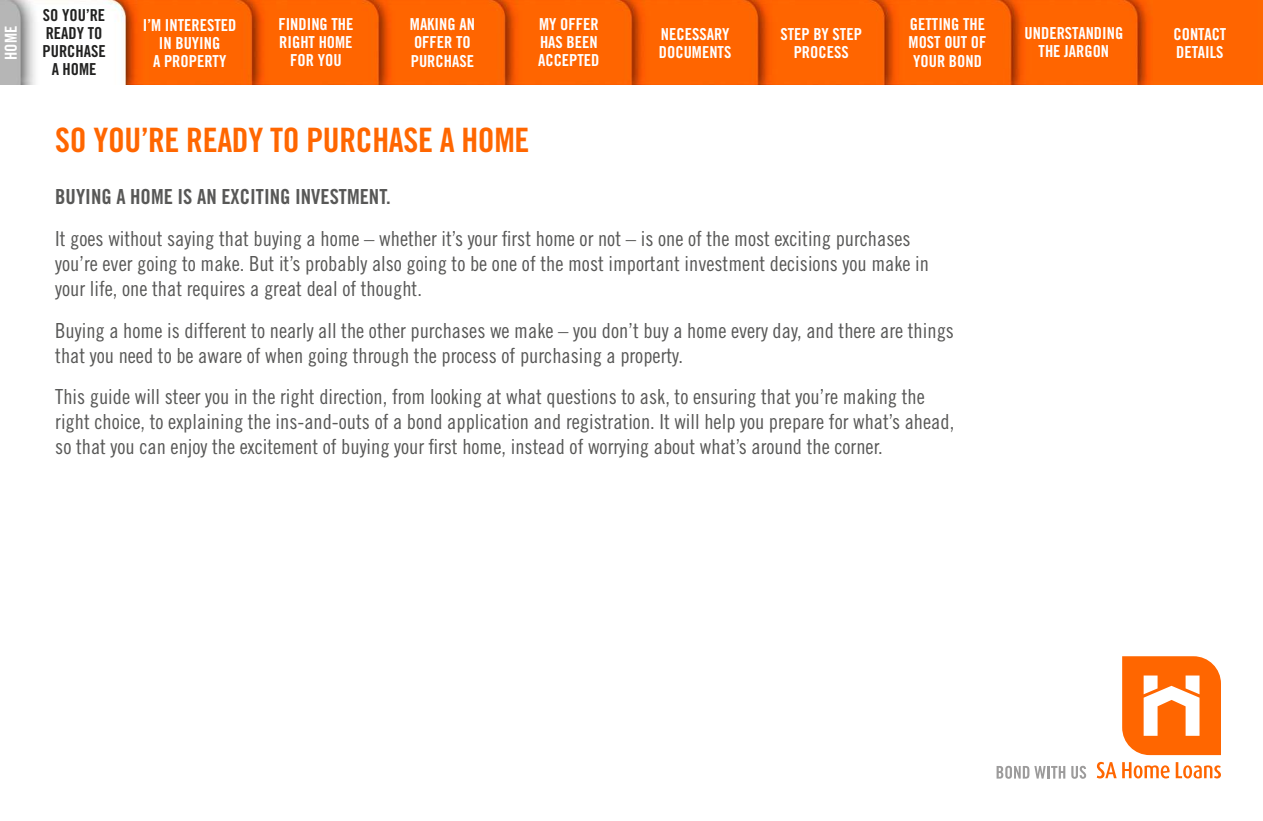
<style>
.page{position:relative;width:1263px;height:821px;background:#fff}
.page>*{position:absolute;margin:0;border:0;box-sizing:border-box;transform-origin:0 0}
.t1{font:33.6px "Trade Gothic LT Std Bd Cn 20";letter-spacing:-.01em;color:#f60}
.t2{font:20.7px/24.9px "Trade Gothic LT Std Cn 18";color:#585857}
.t3{font:20.7px "Trade Gothic LT Std Bd Cn 20";color:#585857}
.t4{font:16.5px/18px "Trade Gothic LT Std Bd Cn 20";color:#fff;text-align:center}
.t5{font:16.5px/18px "Trade Gothic LT Std Bd Cn 20";color:#222221;text-align:center}
</style>
<div class="page">
<img style="left:0;top:0;width:1263px;height:85px">
<svg style="left:1097px;top:762px;width:73px;height:16px"></svg>
<svg style="left:1176px;top:762px;width:45px;height:16px"></svg>
<svg style="left:1122px;top:656px;width:99px;height:99px"></svg>
<svg style="left:996px;top:765px;width:69px;height:13px"></svg>
<svg style="left:1071px;top:765px;width:15px;height:13px"></svg>
<p class="t4" style="left:2px;top:60px;width:35px;rotate:-90deg">HOME</p>
<p class="t5" style="left:42px;top:6px;width:65px">SO YOU’RE<br>READY TO<br>PURCHASE<br>A HOME</p>
<p class="t4" style="left:143px;top:15px;width:95px">I’M INTERESTED<br>IN BUYING<br>A PROPERTY</p>
<p class="t4" style="left:278px;top:15px;width:77px">FINDING THE<br>RIGHT HOME<br>FOR YOU</p>
<p class="t4" style="left:410px;top:15px;width:67px;text-align:left">MAKING AN<br>OFFER TO<br>PURCHASE</p>
<p class="t4" style="left:538px;top:15px;width:63px;text-align:justify">MY OFFER HAS BEEN ACCEPTED</p>
<p class="t4" style="left:659px;top:25px;width:74px;text-align:left">NECESSARY<br>DOCUMENTS</p>
<p class="t4" style="left:780px;top:25px;width:83px">STEP BY STEP<br>PROCESS</p>
<p class="t4" style="left:1173px;top:25px;width:54px;text-align:left">CONTACT<br>DETAILS</p>
<p class="t4" style="left:908px;top:15px;width:79px;text-align:justify">GETTING THE MOST OUT OF YOUR BOND</p>
<p class="t4" style="left:1024px;top:24px;width:100px">UNDERSTANDING<br>THE JARGON</p>
<h1 class="t1" style="left:55px;top:120px;width:476px">SO YOU’RE READY TO PURCHASE A HOME</h1>
<p class="t3" style="left:55px;top:184px;width:337px">BUYING A HOME IS AN EXCITING INVESTMENT.</p>
<p class="t2" style="left:55px;top:226px;width:875px">It goes without saying that buying a home – whether it’s your first home or not – is one of the most exciting purchases you’re ever going to make. But it’s probably also going to be one of the most important investment decisions you make in your life, one that requires a great deal of thought.</p>
<p class="t2" style="left:55px;top:318px;width:900px">Buying a home is different to nearly all the other purchases we make – you don’t buy a home every day, and there are things that you need to be aware of when going through the process of purchasing a property.</p>
<p class="t2" style="left:55px;top:384px;width:900px">This guide will steer you in the right direction, from looking at what questions to ask, to ensuring that you’re making the right choice, to explaining the ins-and-outs of a bond application and registration. It will help you prepare for what’s ahead, so that you can enjoy the excitement of buying your first home, instead of worrying about what’s around the corner.</p>
</div>
